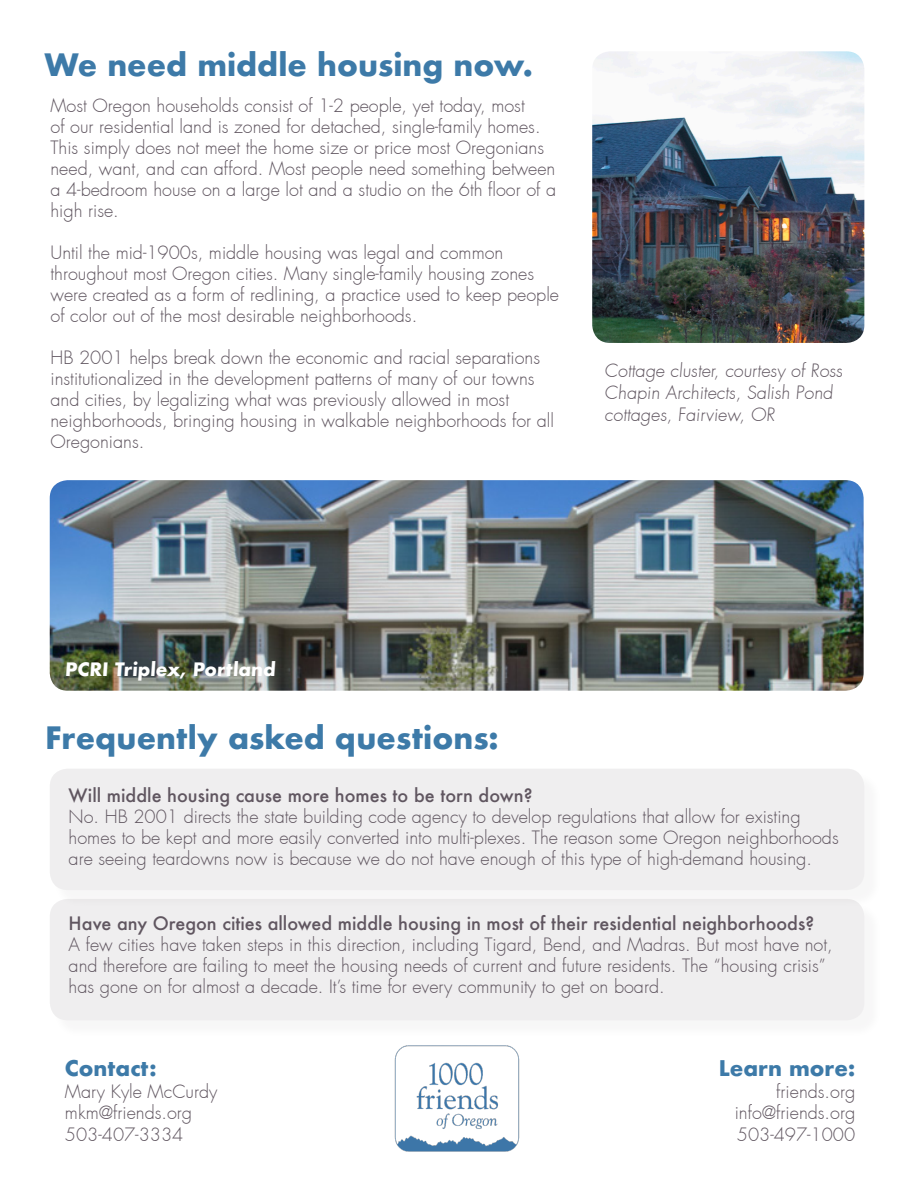
<style>
.page{position:relative;width:918px;height:1188px;background:#fff}
.page>*{position:absolute;margin:0;border:0;box-sizing:border-box;transform-origin:0 0}
.t1{font:700 30px "Futura";color:#3d7aa8}
.t2{font:700 21px "Futura";color:#3d7aa8}
.t3{font:300 18px/21px "Futura";color:#605660}
.t4{font:500 18px "Futura";color:#605660}
.t5{font:700 18px "Futura";color:#fff}
</style>
<div class="page">
<div style="left:52px;top:901px;width:831px;height:138px;background:#f9f9f9"></div>
<div style="left:50px;top:899px;width:814px;height:121px;background:#efeeef;border-radius:18px"></div>
<div style="left:52px;top:771px;width:831px;height:138px;background:#231f20;opacity:.4"></div>
<div style="left:50px;top:769px;width:814px;height:121px;background:#efeeef;border-radius:18px"></div>
<img style="left:394px;top:1045px;width:126px;height:107px">
<img style="left:592px;top:51px;width:272px;height:292px">
<img style="left:50px;top:480px;width:814px;height:211px">
<p class="t1" style="left:44px;top:43px;width:490px">We need middle housing now.</p>
<p class="t3" style="left:50px;top:95px;width:507px">Most Oregon households consist of 1-2 people, yet today, most<br>of our residential land is zoned for detached, single-family homes.<br>This simply does not meet the home size or price most Oregonians need, want, and can afford. Most people need something between a 4-bedroom house on a large lot and a studio on the 6th floor of a high rise.</p>
<p class="t3" style="left:50px;top:242px;width:454px">Until the mid-1900s, middle housing was legal and common</p>
<p class="t3" style="left:50px;top:263px;width:510px">throughout most Oregon cities. Many single-family housing zones were created as a form of redlining, a practice used to keep people of color out of the most desirable neighborhoods.</p>
<p class="t3" style="left:50px;top:347px;width:505px">HB 2001 helps break down the economic and racial separations institutionalized in the development patterns of many of our towns and cities, by legalizing what was previously allowed in most neighborhoods, bringing housing in walkable neighborhoods for all Oregonians.</p>
<p class="t3" style="left:605px;top:361px;width:242px;line-height:21.6px">Cottage cluster, courtesy of Ross<br>Chapin Architects, Salish Pond</p>
<p class="t3" style="left:605px;top:404px;width:174px">cottages, Fairview, OR</p>
<p class="t5" style="left:65px;top:656px;width:214px">PCRI Triplex, Portland</p>
<p class="t1" style="left:45px;top:716px;width:455px">Frequently asked questions:</p>
<p class="t4" style="left:69px;top:783px;width:465px">Will middle housing cause more homes to be torn down?</p>
<p class="t3" style="left:69px;top:806px;width:734px">No. HB 2001 directs the state building code agency to develop regulations that allow for existing</p>
<p class="t3" style="left:69px;top:827px;width:772px">homes to be kept and more easily converted into multi-plexes. The reason some Oregon neighborhoods</p>
<p class="t3" style="left:69px;top:848px;width:745px">are seeing teardowns now is because we do not have enough of this type of high-demand housing.</p>
<p class="t4" style="left:69px;top:911px;width:747px">Have any Oregon cities allowed middle housing in most of their residential neighborhoods?</p>
<p class="t3" style="left:69px;top:935px;width:766px">A few cities have taken steps in this direction, including Tigard, Bend, and Madras. But most have not, and therefore are failing to meet the housing needs of current and future residents. The “housing crisis” has gone on for almost a decade. It’s time for every community to get on board.</p>
<p class="t2" style="left:65px;top:1053px;width:93px">Contact:</p>
<p class="t3" style="left:65px;top:1081px;width:154px">Mary Kyle McCurdy</p>
<p class="t3" style="left:65px;top:1103px;width:129px">mkm@friends.org</p>
<p class="t3" style="left:65px;top:1124px;width:120px">503-407-3334</p>
<p class="t2" style="left:719px;top:1053px;width:138px">Learn more:</p>
<p class="t3" style="left:776px;top:1081px;width:81px">friends.org</p>
<p class="t3" style="left:735px;top:1103px;width:122px">info@friends.org</p>
<p class="t3" style="left:737px;top:1124px;width:120px">503-497-1000</p>
</div>
